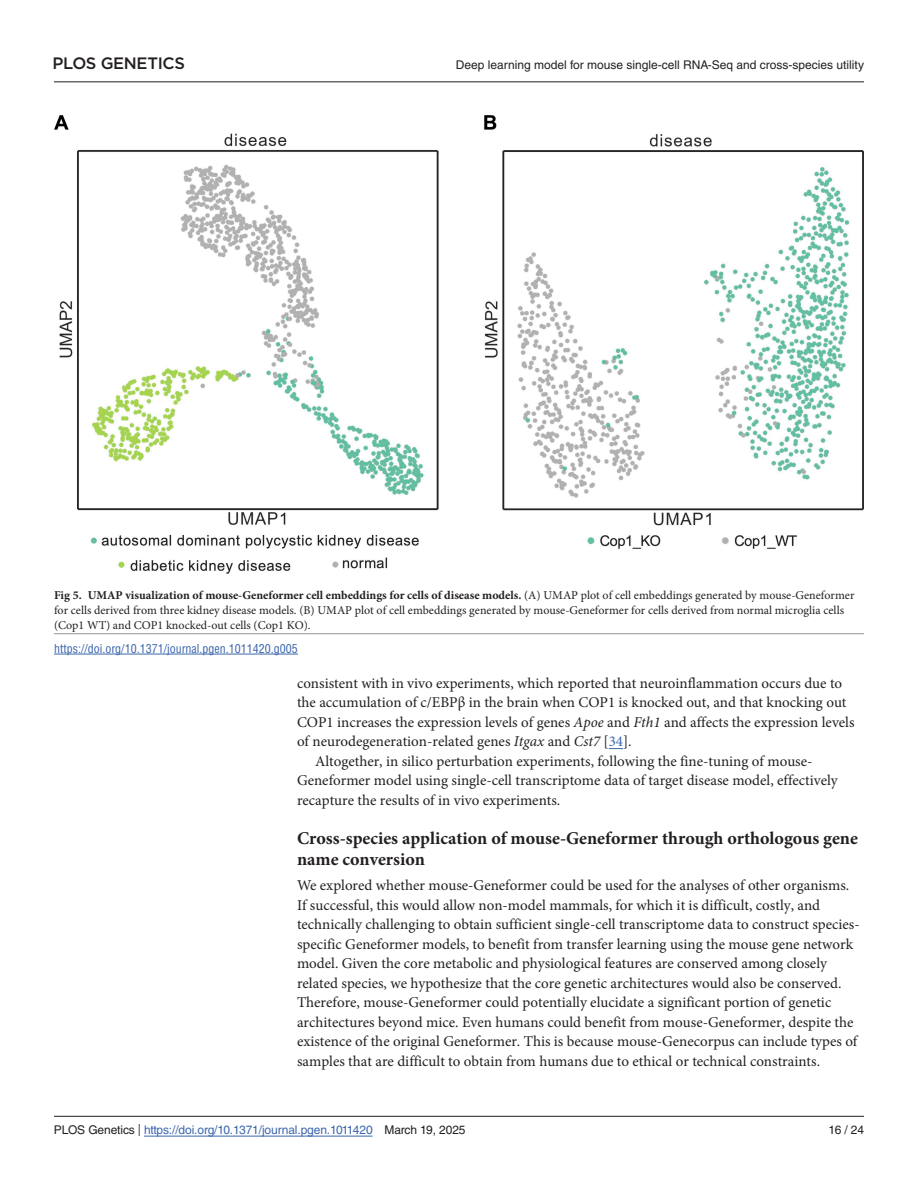
<style>
.page{position:relative;width:918px;height:1188px;background:#fff}
.page>*{position:absolute;margin:0;border:0;box-sizing:border-box;transform-origin:0 0}
.HeadB{font:700 18px/21px "Minion Pro";color:#231f20}
.t1{font:500 16.5px "Gotham";letter-spacing:-.02em;color:#231f20}
.Text{font:15px/19.5px "Minion Pro";color:#231f20}
.HeadC{font:15px/19.5px "Minion Pro";color:#231f20}
.TextInd{font:15px/19.5px "Minion Pro";color:#231f20}
.FigCapt{font:12px/15px "Minion Pro";color:#231f20}
.t2{font:12px "Helvetica LT Std";color:#231f20}
.t3{font:12px "Helvetica LT Std";letter-spacing:-.01em;color:#3a65ad}
.Fig_Soruce{font:condensed 12px "Helvetica LT Std";color:#3a65ad}
.s1{font-weight:700}
.s2{font-style:italic}
.s3{color:#3a65ad}
.s4{color:#231f20}
.s5{font-family:"Minion Pro";color:#231f20}
</style>
<div class="page">
<hr style="left:54px;top:1116px;width:810px;height:1px;background:#231f20">
<hr style="left:144px;top:1136px;width:229px;height:1px;background:#3a65ad">
<hr style="left:54px;top:81px;width:810px;height:1px;background:#231f20">
<svg style="left:609px;top:748px;width:14px;height:1px"></svg>
<img style="left:54px;top:116px;width:810px;height:457px">
<hr style="left:54px;top:633px;width:810px;height:1px;background:#939698">
<hr style="left:54px;top:654px;width:244px;height:1px;background:#3a65ad">
<p class="t1" style="left:52px;top:54px;width:132px">PLOS GENETICS</p>
<p class="t2" style="left:456px;top:58px;width:410px">Deep learning model for mouse single-cell RNA-Seq and cross-species utility</p>
<p class="FigCapt" style="left:54px;top:588px;width:802px"><span class="s1">Fig 5. UMAP visualization of mouse-Geneformer cell embeddings for cells of disease models.</span> (A) UMAP plot of cell embeddings generated by mouse-Geneformer for cells derived from three kidney disease models. (B) UMAP plot of cell embeddings generated by mouse-Geneformer for cells derived from normal microglia cells (Cop1 WT) and COP1 knocked-out cells (Cop1 KO).</p>
<p class="Fig_Soruce" style="left:54px;top:641px;width:245px">https://doi.org/10.1371/journal.pgen.1011420.g005</p>
<p class="HeadC" style="left:297px;top:673px;width:559px">consistent with in vivo experiments, which reported that neuroinflammation occurs due to the accumulation of c/EBPβ in the brain when COP1 is knocked out, and that knocking out COP1 increases the expression levels of genes <span class="s2">Apoe</span> and <span class="s2">Fth1</span> and affects the expression levels of neurodegeneration-related genes <span class="s2">Itgax</span> and <span class="s2">Cst7</span> [<span class="s3">34</span>].</p>
<p class="TextInd" style="left:297px;top:751px;width:542px;text-indent:18px">Altogether, in silico perturbation experiments, following the fine-tuning of mouse-<br>Geneformer model using single-cell transcriptome data of target disease model, effectively recapture the results of in vivo experiments.</p>
<p class="HeadB" style="left:297px;top:827px;width:562px">Cross-species application of mouse-Geneformer through orthologous gene name conversion</p>
<p class="Text" style="left:297px;top:876px;width:564px">We explored whether mouse-Geneformer could be used for the analyses of other organisms.<br>If successful, this would allow non-model mammals, for which it is difficult, costly, and technically challenging to obtain sufficient single-cell transcriptome data to construct species&shy;specific Geneformer models, to benefit from transfer learning using the mouse gene network model. Given the core metabolic and physiological features are conserved among closely related species, we hypothesize that the core genetic architectures would also be conserved.<br>Therefore, mouse-Geneformer could potentially elucidate a significant portion of genetic architectures beyond mice. Even humans could benefit from mouse-Geneformer, despite the existence of the original Geneformer. This is because mouse-Genecorpus can include types of samples that are difficult to obtain from humans due to ethical or technical constraints.</p>
<p class="t3" style="left:54px;top:1123px;width:413px"><span class="s4">PLOS Genetics</span> <span class="s5">|</span> https://doi.org/10.1371/journal.pgen.1011420 <span class="s4">March 19, 2025</span></p>
<p class="t2" style="left:829px;top:1123px;width:37px">16 / 24</p>
</div>
